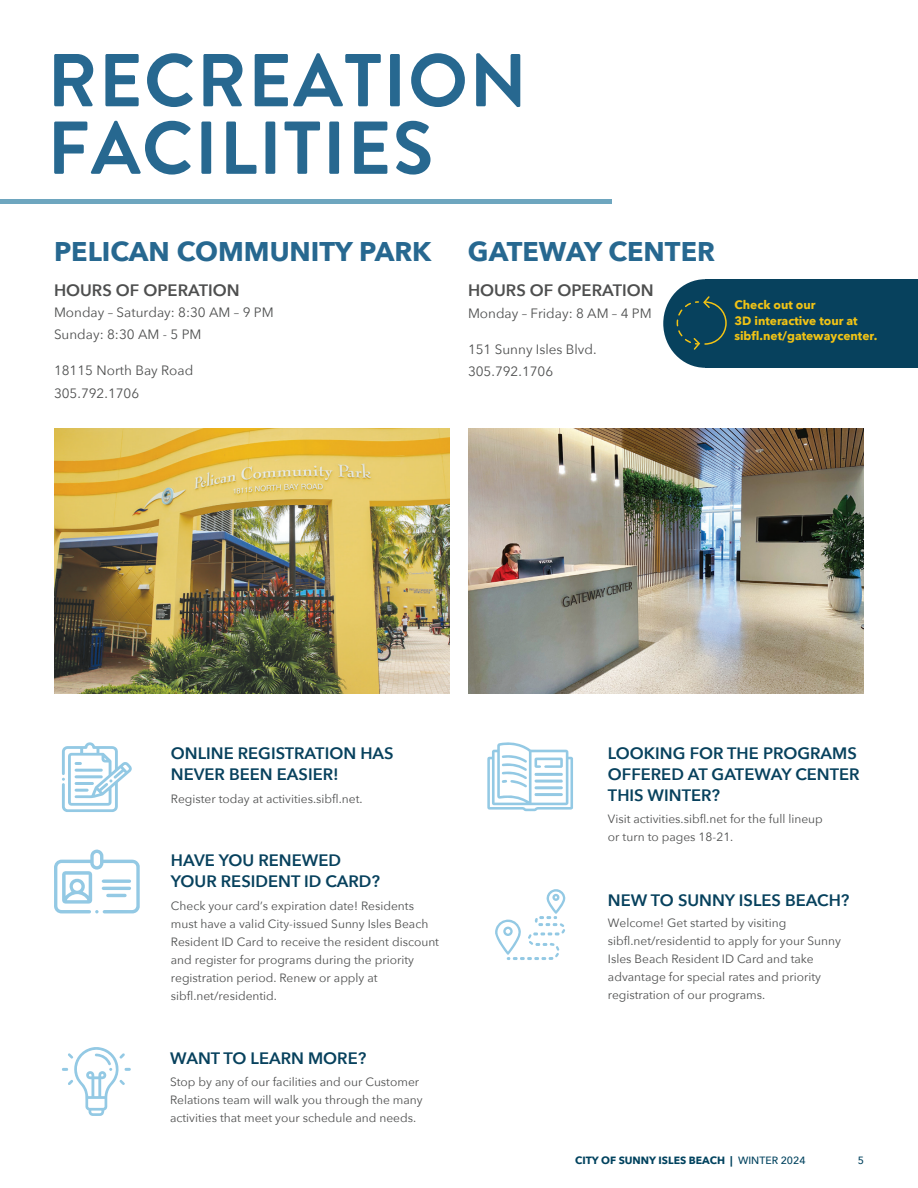
<style>
.page{position:relative;width:918px;height:1188px;background:#fff}
.page>*{position:absolute;margin:0;border:0;box-sizing:border-box;transform-origin:0 0}
.t1{font:700 74.7px/67.5px "Brandon Grotesque";letter-spacing:.02em;color:#276890}
.t2{font:700 27px "Avenir Next";color:#276890}
.t3{font:600 16.5px/21px "Avenir Next";color:#07415d}
.t4{font:600 16.5px "Avenir Next";color:#4e4f4f}
.t5{font:13.5px/22.5px "Avenir Next";color:#4e4f4f}
.t6{font:12px/18px "Avenir Next";color:#4e4f4f}
.t7{font:700 12px/15.3px "Avenir Next";color:#f1c315}
.t8{font:700 10.5px "Avenir Next";color:#00425e}
.t9{font:500 10.5px "Avenir Next";color:#00425e}
.s1{font-weight:500}
</style>
<div class="page">
<div style="left:0;top:199px;width:611px;height:5px;background:#6ea6bf"></div>
<svg style="left:487px;top:742px;width:86px;height:69px"></svg>
<svg style="left:62px;top:1047px;width:69px;height:69px"></svg>
<svg style="left:495px;top:889px;width:71px;height:71px"></svg>
<svg style="left:62px;top:742px;width:70px;height:70px"></svg>
<svg style="left:54px;top:849px;width:86px;height:64px"></svg>
<div style="left:705px;top:279px;width:213px;height:89px;background:#07415d"></div>
<div style="left:663px;top:279px;width:84px;height:89px;background:#07415d;border-radius:50%"></div>
<img style="left:54px;top:429px;width:396px;height:265px">
<img style="left:468px;top:429px;width:396px;height:265px">
<svg style="left:676px;top:296px;width:51px;height:54px"></svg>
<h2 class="t1" style="left:47px;top:48px;width:481px">RECREATION<br>FACILITIES</h2>
<h3 class="t2" style="left:54px;top:229px;width:379px">PELICAN COMMUNITY PARK</h3>
<h3 class="t2" style="left:468px;top:229px;width:248px">GATEWAY CENTER</h3>
<p class="t4" style="left:54px;top:276px;width:187px">HOURS OF OPERATION</p>
<p class="t5" style="left:54px;top:300px;width:221px">Monday – Saturday: 8:30 AM – 9 PM<br>Sunday: 8:30 AM - 5 PM</p>
<p class="t5" style="left:54px;top:359px;width:141px">18115 North Bay Road<br>305.792.1706</p>
<p class="t4" style="left:468px;top:276px;width:187px">HOURS OF OPERATION</p>
<p class="t5" style="left:468px;top:301px;width:185px">Monday – Friday: 8 AM – 4 PM</p>
<p class="t5" style="left:468px;top:337px;width:130px">151 Sunny Isles Blvd.<br>305.792.1706</p>
<p class="t7" style="left:734px;top:297px;width:144px">Check out our<br>3D interactive tour at sibfl.net/gatewaycenter.</p>
<p class="t3" style="left:171px;top:742px;width:224px">ONLINE REGISTRATION HAS<br>NEVER BEEN EASIER!</p>
<p class="t6" style="left:171px;top:789px;width:193px">Register today at activities.sibfl.net.</p>
<p class="t3" style="left:171px;top:849px;width:211px">HAVE YOU RENEWED<br>YOUR RESIDENT ID CARD?</p>
<p class="t6" style="left:171px;top:897px;width:270px">Check your card’s expiration date! Residents must have a valid City-issued Sunny Isles Beach Resident ID Card to receive the resident discount and register for programs during the priority registration period. Renew or apply at sibfl.net/residentid.</p>
<p class="t3" style="left:170px;top:1047px;width:198px">WANT TO LEARN MORE?</p>
<p class="t6" style="left:170px;top:1073px;width:254px">Stop by any of our facilities and our Customer<br>Relations team will walk you through the many activities that meet your schedule and needs.</p>
<p class="t3" style="left:608px;top:742px;width:253px">LOOKING FOR THE PROGRAMS<br>OFFERED AT GATEWAY CENTER<br>THIS WINTER?</p>
<p class="t6" style="left:608px;top:809px;width:216px">Visit activities.sibfl.net for the full lineup or turn to pages 18-21.</p>
<p class="t3" style="left:608px;top:889px;width:243px">NEW TO SUNNY ISLES BEACH?</p>
<p class="t6" style="left:608px;top:914px;width:235px">Welcome! Get started by visiting sibfl.net/residentid to apply for your Sunny Isles Beach Resident ID Card and take advantage for special rates and priority registration of our programs.</p>
<p class="t8" style="left:575px;top:1151px;width:232px">CITY OF SUNNY ISLES BEACH | <span class="s1">WINTER 2024</span></p>
<p class="t9" style="left:858px;top:1152px;width:8px">5</p>
</div>
